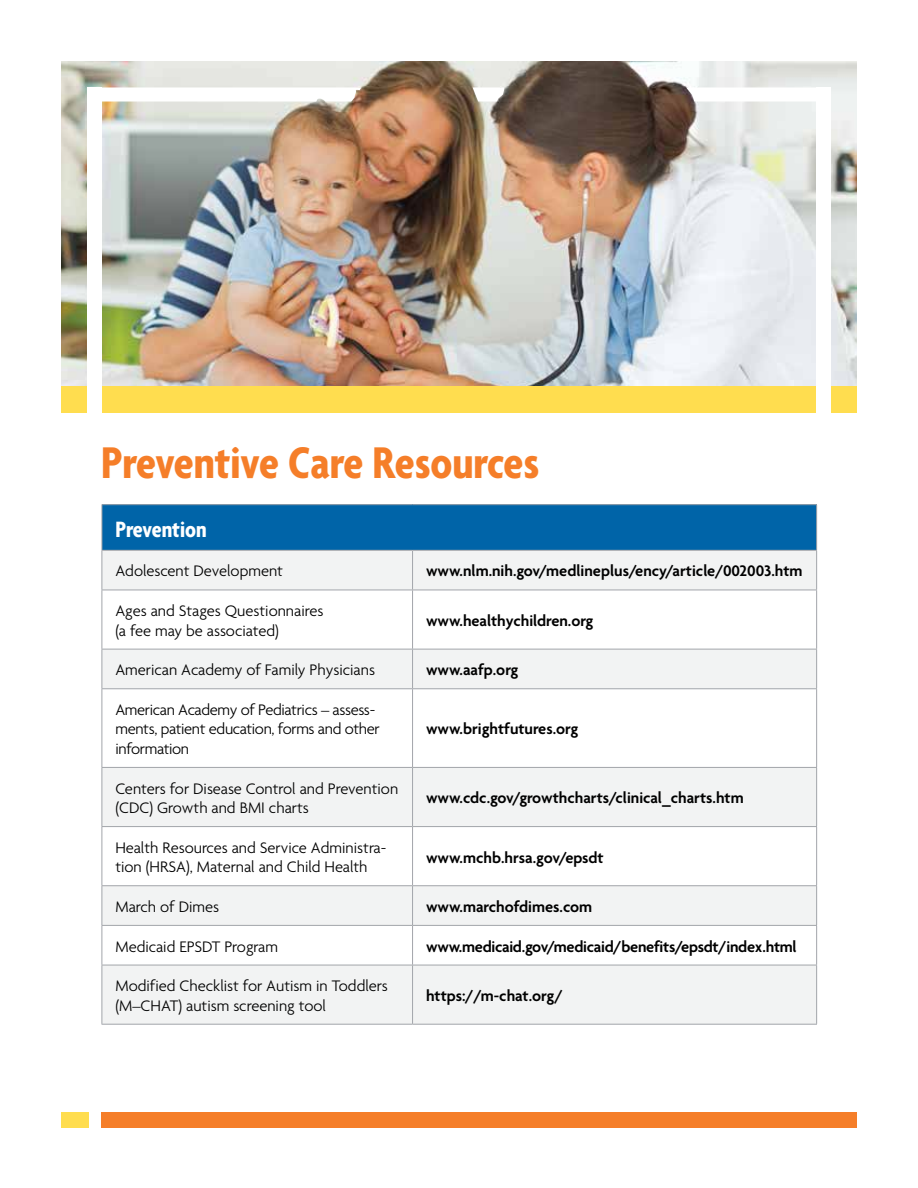
<style>
.page{position:relative;width:918px;height:1188px;background:#fff}
.page>*{position:absolute;margin:0;border:0;box-sizing:border-box;transform-origin:0 0}
.t1{font:700 condensed 48px "Agenda";color:#f57e29}
.t2{font:700 condensed 24px "Agenda";color:#fff}
.t3{font:300 16.5px/19.5px "Agenda";color:#000}
.t4{font:600 16.5px "Agenda";color:#000}
.t5{font:300 16.5px/19.5px "Agenda";letter-spacing:-.02em;color:#000}
</style>
<div class="page">
<div style="left:102px;top:1112px;width:755px;height:16px;background:#f57e29"></div>
<div style="left:61px;top:1112px;width:27px;height:16px;background:#ffdd4f"></div>
<img style="left:61px;top:62px;width:796px;height:324px">
<div style="left:61px;top:386px;width:796px;height:27px;background:#ffdd4f"></div>
<div style="left:88px;top:87px;width:14px;height:333px;background:#fff"></div>
<div style="left:816px;top:87px;width:14px;height:333px;background:#fff"></div>
<svg style="left:102px;top:87px;width:714px;height:15px"></svg>
<div style="left:102px;top:505px;width:715px;height:45px;background:#0064a8"></div>
<svg style="left:103px;top:551px;width:713px;height:473px;fill:#f2f3f3"></svg>
<hr style="left:102px;top:504px;width:311px;height:1px;background:#a2a5aa">
<hr style="left:102px;top:505px;width:1px;height:45px;background:#a2a5aa">
<hr style="left:413px;top:504px;width:404px;height:1px;background:#a2a5aa">
<hr style="left:816px;top:505px;width:1px;height:45px;background:#a2a5aa">
<hr style="left:102px;top:550px;width:311px;height:1px;background:#a2a5aa">
<hr style="left:102px;top:551px;width:1px;height:39px;background:#a2a5aa">
<hr style="left:413px;top:550px;width:404px;height:1px;background:#a2a5aa">
<hr style="left:412px;top:551px;width:1px;height:39px;background:#a2a5aa">
<hr style="left:816px;top:551px;width:1px;height:39px;background:#a2a5aa">
<hr style="left:102px;top:590px;width:311px;height:1px;background:#a2a5aa">
<hr style="left:102px;top:590px;width:1px;height:59px;background:#a2a5aa">
<hr style="left:413px;top:590px;width:404px;height:1px;background:#a2a5aa">
<hr style="left:412px;top:590px;width:1px;height:59px;background:#a2a5aa">
<hr style="left:816px;top:590px;width:1px;height:59px;background:#a2a5aa">
<hr style="left:102px;top:649px;width:311px;height:1px;background:#a2a5aa">
<hr style="left:102px;top:649px;width:1px;height:39px;background:#a2a5aa">
<hr style="left:413px;top:649px;width:404px;height:1px;background:#a2a5aa">
<hr style="left:412px;top:649px;width:1px;height:39px;background:#a2a5aa">
<hr style="left:816px;top:649px;width:1px;height:39px;background:#a2a5aa">
<hr style="left:102px;top:688px;width:311px;height:1px;background:#a2a5aa">
<hr style="left:102px;top:689px;width:1px;height:78px;background:#a2a5aa">
<hr style="left:413px;top:688px;width:404px;height:1px;background:#a2a5aa">
<hr style="left:412px;top:689px;width:1px;height:78px;background:#a2a5aa">
<hr style="left:816px;top:689px;width:1px;height:78px;background:#a2a5aa">
<hr style="left:102px;top:767px;width:311px;height:1px;background:#a2a5aa">
<hr style="left:102px;top:768px;width:1px;height:58px;background:#a2a5aa">
<hr style="left:413px;top:767px;width:404px;height:1px;background:#a2a5aa">
<hr style="left:412px;top:768px;width:1px;height:58px;background:#a2a5aa">
<hr style="left:816px;top:768px;width:1px;height:58px;background:#a2a5aa">
<hr style="left:102px;top:826px;width:311px;height:1px;background:#a2a5aa">
<hr style="left:102px;top:827px;width:1px;height:58px;background:#a2a5aa">
<hr style="left:413px;top:826px;width:404px;height:1px;background:#a2a5aa">
<hr style="left:412px;top:827px;width:1px;height:58px;background:#a2a5aa">
<hr style="left:816px;top:827px;width:1px;height:58px;background:#a2a5aa">
<hr style="left:102px;top:885px;width:311px;height:1px;background:#a2a5aa">
<hr style="left:102px;top:886px;width:1px;height:39px;background:#a2a5aa">
<hr style="left:413px;top:885px;width:404px;height:1px;background:#a2a5aa">
<hr style="left:412px;top:886px;width:1px;height:39px;background:#a2a5aa">
<hr style="left:816px;top:886px;width:1px;height:39px;background:#a2a5aa">
<hr style="left:102px;top:925px;width:311px;height:1px;background:#a2a5aa">
<hr style="left:102px;top:926px;width:1px;height:39px;background:#a2a5aa">
<hr style="left:413px;top:925px;width:404px;height:1px;background:#a2a5aa">
<hr style="left:412px;top:926px;width:1px;height:39px;background:#a2a5aa">
<hr style="left:816px;top:926px;width:1px;height:39px;background:#a2a5aa">
<hr style="left:102px;top:965px;width:311px;height:1px;background:#a2a5aa">
<hr style="left:102px;top:965px;width:1px;height:59px;background:#a2a5aa">
<hr style="left:413px;top:965px;width:404px;height:1px;background:#a2a5aa">
<hr style="left:412px;top:965px;width:1px;height:59px;background:#a2a5aa">
<hr style="left:816px;top:965px;width:1px;height:59px;background:#a2a5aa">
<hr style="left:102px;top:1024px;width:311px;height:1px;background:#a2a5aa">
<hr style="left:413px;top:1024px;width:404px;height:1px;background:#a2a5aa">
<h1 class="t1" style="left:101px;top:434px;width:440px">Preventive Care Resources</h1>
<h2 class="t2" style="left:115px;top:515px;width:93px">Prevention</h2>
<p class="t3" style="left:115px;top:561px;width:169px">Adolescent Development</p>
<p class="t4" style="left:426px;top:561px;width:378px">www.nlm.nih.gov/medlineplus/ency/article/002003.htm</p>
<p class="t3" style="left:115px;top:601px;width:210px">Ages and Stages Questionnaires (a fee may be associated)</p>
<p class="t4" style="left:426px;top:610px;width:169px">www.healthychildren.org</p>
<p class="t3" style="left:115px;top:660px;width:261px">American Academy of Family Physicians</p>
<p class="t4" style="left:426px;top:660px;width:94px">www.aafp.org</p>
<p class="t5" style="left:115px;top:700px;width:266px">American Academy of Pediatrics – assess&shy;ments, patient education, forms and other information</p>
<p class="t4" style="left:426px;top:719px;width:154px">www.brightfutures.org</p>
<p class="t3" style="left:115px;top:778px;width:284px">Centers for Disease Control and Prevention (CDC) Growth and BMI charts</p>
<p class="t4" style="left:426px;top:788px;width:319px">www.cdc.gov/growthcharts/clinical_charts.htm</p>
<p class="t3" style="left:115px;top:837px;width:273px">Health Resources and Service Administra&shy;tion (HRSA), Maternal and Child Health</p>
<p class="t4" style="left:426px;top:847px;width:179px">www.mchb.hrsa.gov/epsdt</p>
<p class="t3" style="left:115px;top:897px;width:105px">March of Dimes</p>
<p class="t4" style="left:426px;top:897px;width:168px">www.marchofdimes.com</p>
<p class="t3" style="left:115px;top:936px;width:164px">Medicaid EPSDT Program</p>
<p class="t4" style="left:426px;top:936px;width:372px">www.medicaid.gov/medicaid/benefits/epsdt/index.html</p>
<p class="t3" style="left:115px;top:976px;width:274px">Modified Checklist for Autism in Toddlers (M–CHAT) autism screening tool</p>
<p class="t4" style="left:426px;top:986px;width:138px">https://m-chat.org/</p>
</div>
